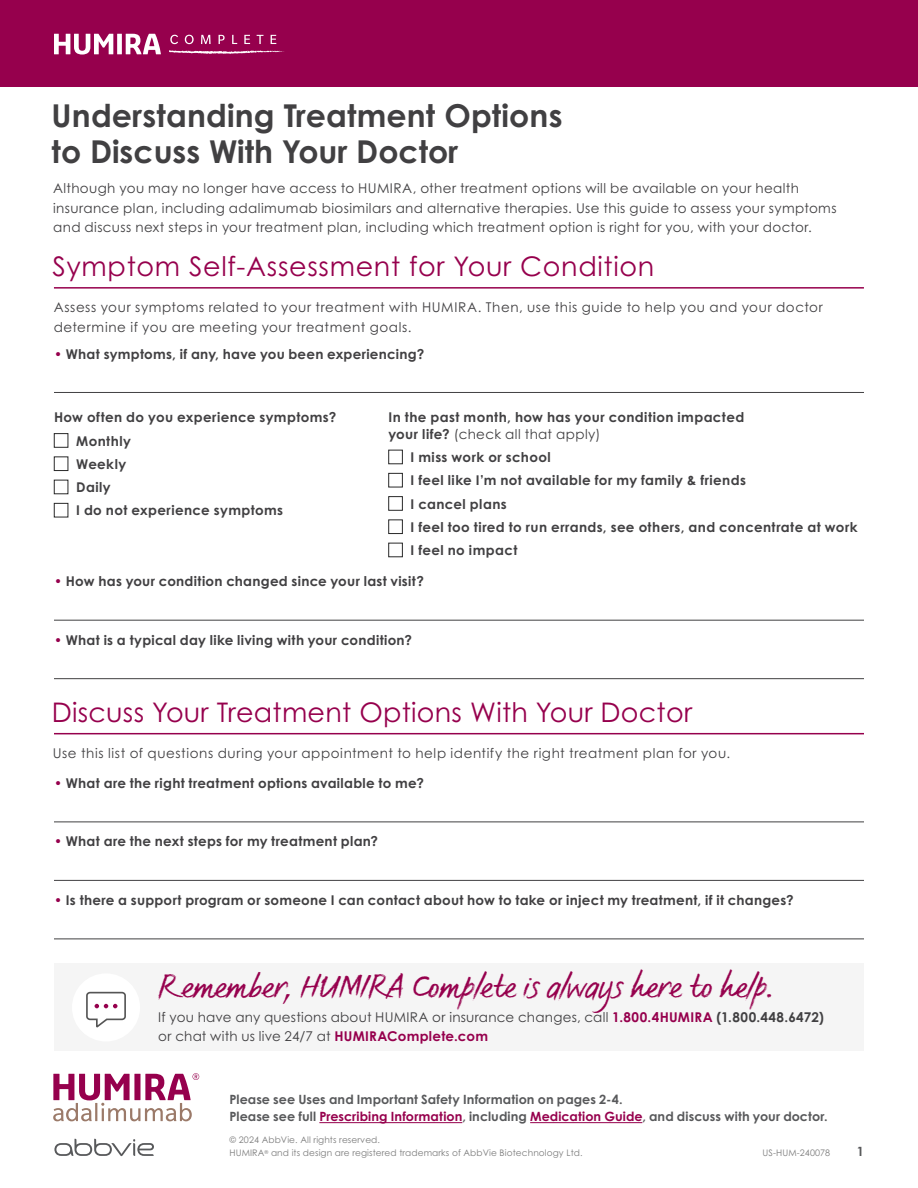
<style>
.page{position:relative;width:918px;height:1188px;background:#fff}
.page>*{position:absolute;margin:0;border:0;box-sizing:border-box;transform-origin:0 0}
.t1{font:33px "FS Sammy";letter-spacing:-.02em;color:#96004d}
.t2{font:700 31.5px/36px "Century Gothic Pro";letter-spacing:.005em;color:#414042}
.t3{font:27px "Century Gothic Pro";letter-spacing:.01em;color:#96004d}
.t4{font:13.5px/19.5px "Century Gothic Pro";letter-spacing:.03em;color:#414042}
.t5{font:700 13.5px/23.2px "Century Gothic Pro";letter-spacing:.025em;color:#414042}
.t6{font:700 12.75px/17.2px "Century Gothic Pro";letter-spacing:.005em;color:#58595b}
.t7{font:9px/13.5px "Century Gothic Pro";letter-spacing:.01em;color:#7c7c7c}
.s1{color:#96004d}
.s2{font-weight:400}
.s3{font-weight:700;color:#96004d}
.s4{font-weight:700}
</style>
<div class="page">
<hr style="left:54px;top:822px;width:810px;height:1px;background:#414042">
<hr style="left:54px;top:880px;width:810px;height:1px;background:#414042">
<hr style="left:54px;top:939px;width:810px;height:1px;background:#414042">
<hr style="left:54px;top:733px;width:810px;height:1px;background:#96004d">
<hr style="left:319px;top:1122px;width:143px;height:1px;background:#96004d">
<hr style="left:530px;top:1122px;width:112px;height:1px;background:#96004d">
<div style="left:54px;top:964px;width:810px;height:87px;background:#f5f5f5"></div>
<div style="left:72px;top:973px;width:68px;height:68px;background:#fff;border-radius:50%"></div>
<svg style="left:86px;top:991px;width:40px;height:37px"></svg>
<svg style="left:54px;top:1139px;width:100px;height:17px"></svg>
<hr style="left:54px;top:392px;width:810px;height:1px;background:#414042">
<hr style="left:54px;top:287px;width:810px;height:2px;background:#96004d">
<hr style="left:54px;top:620px;width:810px;height:1px;background:#414042">
<hr style="left:54px;top:678px;width:810px;height:1px;background:#414042">
<div style="left:54px;top:433px;width:14px;height:15px;border:1px solid #292929"></div>
<div style="left:54px;top:457px;width:14px;height:14px;border:1px solid #292929"></div>
<div style="left:54px;top:480px;width:14px;height:14px;border:1px solid #292929"></div>
<div style="left:54px;top:503px;width:14px;height:14px;border:1px solid #292929"></div>
<div style="left:388px;top:450px;width:15px;height:14px;border:1px solid #292929"></div>
<div style="left:388px;top:473px;width:15px;height:14px;border:1px solid #292929"></div>
<div style="left:388px;top:496px;width:15px;height:15px;border:1px solid #292929"></div>
<div style="left:388px;top:520px;width:15px;height:14px;border:1px solid #292929"></div>
<div style="left:388px;top:543px;width:15px;height:14px;border:1px solid #292929"></div>
<svg style="left:53px;top:1073px;width:146px;height:48px"></svg>
<div style="left:0;top:0;width:918px;height:86px;background:#96004d"></div>
<svg style="left:170px;top:35px;width:8px;height:9px"></svg>
<svg style="left:185px;top:35px;width:9px;height:9px"></svg>
<svg style="left:201px;top:35px;width:10px;height:9px"></svg>
<svg style="left:219px;top:35px;width:6px;height:9px"></svg>
<svg style="left:232px;top:35px;width:5px;height:9px"></svg>
<svg style="left:244px;top:35px;width:6px;height:9px"></svg>
<svg style="left:257px;top:35px;width:6px;height:9px"></svg>
<svg style="left:271px;top:35px;width:5px;height:9px"></svg>
<div style="left:117px;top:34px;width:5px;height:20px;background:#fff"></div>
<svg style="left:54px;top:34px;width:59px;height:21px"></svg>
<svg style="left:126px;top:34px;width:35px;height:20px"></svg>
<svg style="left:169px;top:50px;width:116px;height:4px"></svg>
<h2 class="t2" style="left:52px;top:97px;width:512px">Understanding Treatment Options to Discuss With Your Doctor</h2>
<p class="t4" style="left:53px;top:179px;width:785px">Although you may no longer have access to HUMIRA, other treatment options will be available on your health insurance plan, including adalimumab biosimilars and alternative therapies. Use this guide to assess your symptoms and discuss next steps in your treatment plan, including which treatment option is right for you, with your doctor.</p>
<h3 class="t3" style="left:52px;top:250px;width:603px">Symptom Self-Assessment for Your Condition</h3>
<p class="t4" style="left:54px;top:297px;width:771px">Assess your symptoms related to your treatment with HUMIRA. Then, use this guide to help you and your doctor determine if you are meeting your treatment goals.</p>
<p class="t5" style="left:54px;top:342px;width:372px"><span class="s1">•</span> What symptoms, if any, have you been experiencing?</p>
<p class="t5" style="left:76px;top:406px;width:262px;text-indent:-22px">How often do you experience symptoms?<br>Monthly<br>Weekly<br>Daily<br>I do not experience symptoms</p>
<p class="t5" style="left:388px;top:409px;width:357px;line-height:16.5px">In the past month, how has your condition impacted your life? <span class="s2">(check all that apply)</span></p>
<p class="t5" style="left:411px;top:445px;width:449px">I miss work or school<br>I feel like I’m not available for my family &amp; friends<br>I cancel plans<br>I feel too tired to run errands, see others, and concentrate at work I feel no impact</p>
<p class="t5" style="left:54px;top:569px;width:371px"><span class="s1">•</span> How has your condition changed since your last visit?</p>
<p class="t5" style="left:54px;top:628px;width:359px"><span class="s1">•</span> What is a typical day like living with your condition?</p>
<h3 class="t3" style="left:52px;top:696px;width:642px">Discuss Your Treatment Options With Your Doctor</h3>
<p class="t4" style="left:53px;top:744px;width:679px">Use this list of questions during your appointment to help identify the right treatment plan for you.</p>
<p class="t5" style="left:54px;top:771px;width:371px"><span class="s1">•</span> What are the right treatment options available to me?</p>
<p class="t5" style="left:54px;top:830px;width:326px"><span class="s1">•</span> What are the next steps for my treatment plan?</p>
<p class="t5" style="left:54px;top:888px;width:741px"><span class="s1">•</span> Is there a support program or someone I can contact about how to take or inject my treatment, if it changes?</p>
<h1 class="t1" style="left:158px;top:967px;width:620px">Remember, HUMIRA Complete is always here to help.</h1>
<p class="t4" style="left:158px;top:1008px;width:667px;line-height:18.8px">If you have any questions about HUMIRA or insurance changes, call <span class="s3">1.800.4HUMIRA</span> <span class="s4">(1.800.448.6472) </span>or chat with us live 24/7 at <span class="s3">HUMIRAComplete.com</span></p>
<p class="t6" style="left:230px;top:1091px;width:600px">Please see Uses and Important Safety Information on pages 2-4.<br>Please see full <span class="s1">Prescribing Information</span>, including <span class="s1">Medication Guide</span>, and discuss with your doctor.</p>
<p class="t7" style="left:230px;top:1133px;width:355px">© 2024 AbbVie. All rights reserved.<br>HUMIRA<sup>®</sup> and its design are registered trademarks of AbbVie Biotechnology Ltd.</p>
<p class="t7" style="left:763px;top:1146px;width:69px">US-HUM-240078</p>
<p class="t6" style="left:857px;top:1143px;width:9px">1</p>
</div>
